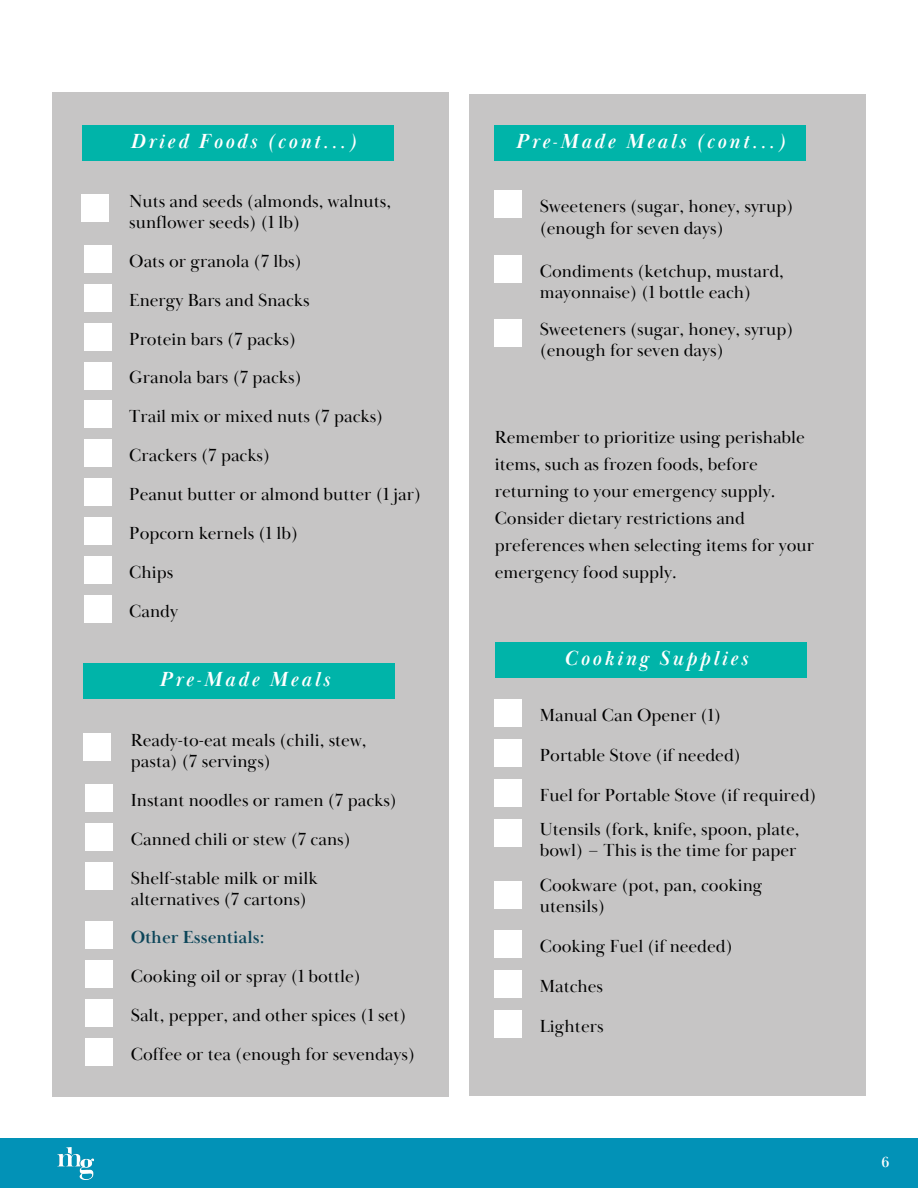
<style>
.page{position:relative;width:918px;height:1188px;background:#fff}
.page>*{position:absolute;margin:0;border:0;box-sizing:border-box;transform-origin:0 0}
.t1{font:italic 700 21px "Baskerville Display PT";letter-spacing:.13em;color:#fff}
.t2{font:18px/21.3px "Baskerville Display PT";color:#000}
.t3{font:700 18px "Baskerville Display PT";color:#0c4559}
.t4{font:700 15px "Baskerville Display PT";color:#fff}
</style>
<div class="page">
<div style="left:0;top:1139px;width:918px;height:49px;background:#0292b7"></div>
<img style="left:57px;top:1147px;width:37px;height:33px">
<div style="left:52px;top:92px;width:397px;height:1004px;background:#c6c5c5"></div>
<div style="left:469px;top:94px;width:397px;height:1002px;background:#c6c5c5"></div>
<div style="left:82px;top:194px;width:27px;height:28px;background:#fff"></div>
<div style="left:82px;top:125px;width:311px;height:36px;background:#00b4a9"></div>
<div style="left:84px;top:245px;width:27px;height:28px;background:#fff"></div>
<div style="left:84px;top:284px;width:27px;height:27px;background:#fff"></div>
<div style="left:84px;top:323px;width:27px;height:27px;background:#fff"></div>
<div style="left:84px;top:440px;width:27px;height:27px;background:#fff"></div>
<div style="left:84px;top:362px;width:27px;height:27px;background:#fff"></div>
<div style="left:84px;top:401px;width:27px;height:27px;background:#fff"></div>
<div style="left:84px;top:479px;width:27px;height:27px;background:#fff"></div>
<div style="left:84px;top:595px;width:27px;height:27px;background:#fff"></div>
<div style="left:84px;top:517px;width:27px;height:27px;background:#fff"></div>
<div style="left:84px;top:556px;width:27px;height:27px;background:#fff"></div>
<div style="left:83px;top:733px;width:27px;height:27px;background:#fff"></div>
<div style="left:83px;top:663px;width:312px;height:35px;background:#00b4a9"></div>
<div style="left:86px;top:784px;width:27px;height:27px;background:#fff"></div>
<div style="left:86px;top:823px;width:27px;height:27px;background:#fff"></div>
<div style="left:86px;top:862px;width:27px;height:27px;background:#fff"></div>
<div style="left:494px;top:125px;width:312px;height:36px;background:#00b4a9"></div>
<div style="left:495px;top:191px;width:27px;height:27px;background:#fff"></div>
<div style="left:495px;top:255px;width:27px;height:27px;background:#fff"></div>
<div style="left:495px;top:319px;width:27px;height:27px;background:#fff"></div>
<div style="left:86px;top:961px;width:27px;height:27px;background:#fff"></div>
<div style="left:86px;top:922px;width:27px;height:27px;background:#fff"></div>
<div style="left:86px;top:999px;width:27px;height:28px;background:#fff"></div>
<div style="left:86px;top:1038px;width:27px;height:27px;background:#fff"></div>
<div style="left:495px;top:642px;width:311px;height:35px;background:#00b4a9"></div>
<div style="left:495px;top:881px;width:27px;height:27px;background:#fff"></div>
<div style="left:495px;top:820px;width:27px;height:27px;background:#fff"></div>
<div style="left:495px;top:931px;width:27px;height:27px;background:#fff"></div>
<div style="left:495px;top:700px;width:27px;height:27px;background:#fff"></div>
<div style="left:495px;top:739px;width:27px;height:28px;background:#fff"></div>
<div style="left:495px;top:779px;width:27px;height:27px;background:#fff"></div>
<div style="left:495px;top:970px;width:27px;height:28px;background:#fff"></div>
<div style="left:495px;top:1010px;width:27px;height:27px;background:#fff"></div>
<p class="t1" style="left:130px;top:129px;width:227px">Dried Foods (cont...)</p>
<p class="t2" style="left:129px;top:191px;width:263px">Nuts and seeds (almonds, walnuts, sunflower seeds) (1 lb)</p>
<p class="t2" style="left:129px;top:251px;width:174px">Oats or granola (7 lbs)</p>
<p class="t2" style="left:129px;top:290px;width:182px">Energy Bars and Snacks</p>
<p class="t2" style="left:129px;top:329px;width:168px">Protein bars (7 packs)</p>
<p class="t2" style="left:129px;top:368px;width:174px">Granola bars (7 packs)</p>
<p class="t2" style="left:129px;top:406px;width:256px">Trail mix or mixed nuts (7 packs)</p>
<p class="t2" style="left:129px;top:445px;width:142px">Crackers (7 packs)</p>
<p class="t2" style="left:129px;top:484px;width:293px">Peanut butter or almond butter (1 jar)</p>
<p class="t2" style="left:129px;top:523px;width:170px">Popcorn kernels (1 lb)</p>
<p class="t2" style="left:129px;top:562px;width:46px">Chips</p>
<h1 class="t2" style="left:129px;top:601px;width:50px">Candy</h1>
<p class="t1" style="left:159px;top:666px;width:172px">Pre-Made Meals</p>
<p class="t2" style="left:131px;top:730px;width:237px">Ready-to-eat meals (chili, stew, pasta) (7 servings)</p>
<p class="t2" style="left:131px;top:790px;width:268px">Instant noodles or ramen (7 packs)</p>
<p class="t2" style="left:131px;top:829px;width:221px">Canned chili or stew (7 cans)</p>
<h2 class="t2" style="left:131px;top:868px;width:188px">Shelf-stable milk or milk alternatives (7 cartons)</h2>
<p class="t3" style="left:131px;top:926px;width:135px">Other Essentials:</p>
<p class="t2" style="left:131px;top:966px;width:232px">Cooking oil or spray (1 bottle)</p>
<h1 class="t2" style="left:131px;top:1005px;width:277px">Salt, pepper, and other spices (1 set)</h1>
<p class="t2" style="left:131px;top:1044px;width:286px">Coffee or tea (enough for sevendays)</p>
<p class="t1" style="left:515px;top:129px;width:270px">Pre-Made Meals (cont...)</p>
<p class="t2" style="left:540px;top:196px;width:255px">Sweeteners (sugar, honey, syrup) (enough for seven days)</p>
<p class="t2" style="left:540px;top:261px;width:246px">Condiments (ketchup, mustard, mayonnaise) (1 bottle each)</p>
<h1 class="t2" style="left:540px;top:319px;width:255px">Sweeteners (sugar, honey, syrup) (enough for seven days)</h1>
<p class="t2" style="left:495px;top:424px;width:321px;line-height:27px">Remember to prioritize using perishable items, such as frozen foods, before returning to your emergency supply.<br>Consider dietary restrictions and preferences when selecting items for your emergency food supply.</p>
<p class="t1" style="left:564px;top:645px;width:185px">Cooking Supplies</p>
<p class="t2" style="left:540px;top:705px;width:183px">Manual Can Opener (1)</p>
<p class="t2" style="left:540px;top:745px;width:203px">Portable Stove (if needed)</p>
<p class="t2" style="left:540px;top:785px;width:278px">Fuel for Portable Stove (if required)</p>
<p class="t2" style="left:540px;top:819px;width:261px">Utensils (fork, knife, spoon, plate, bowl) – This is the time for paper</p>
<p class="t2" style="left:540px;top:875px;width:224px">Cookware (pot, pan, cooking utensils)</p>
<p class="t2" style="left:540px;top:936px;width:194px">Cooking Fuel (if needed)</p>
<p class="t2" style="left:540px;top:976px;width:65px">Matches</p>
<p class="t2" style="left:540px;top:1016px;width:65px">Lighters</p>
<p class="t4" style="left:882px;top:1153px;width:9px">6</p>
</div>
